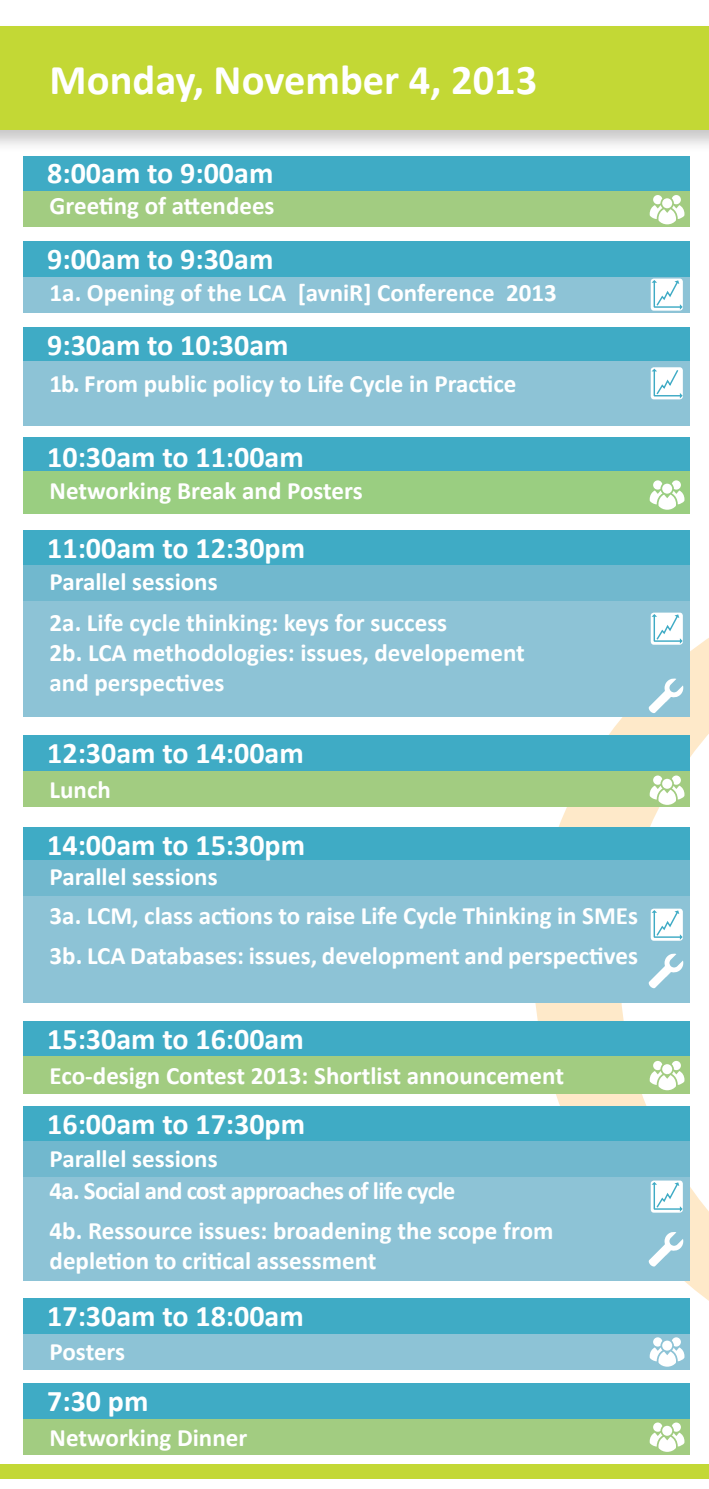
<style>
.page{position:relative;width:709px;height:1489px;background:#fff}
.page>*{position:absolute;margin:0;border:0;box-sizing:border-box;transform-origin:0 0}
.t1{font:700 42.5px "Calibri";color:#fff}
.t2{font:700 30px "Calibri";color:#fff}
.t3{font:700 25px "Calibri";color:#fff}
.t4{font:700 25px "Calibri";letter-spacing:-.03em;color:#fff}
</style>
<div class="page">
<svg style="left:469px;top:497px;width:240px;height:933px"></svg>
<div style="left:0;top:1463px;width:709px;height:15px;background:#c3d835"></div>
<div style="left:0;top:22px;width:709px;height:131px;background:#231f20;opacity:.25"></div>
<div style="left:0;top:26px;width:709px;height:103px;background:#c3d835"></div>
<div style="left:23px;top:156px;width:666px;height:35px;background:#3fabc5"></div>
<div style="left:23px;top:191px;width:666px;height:36px;background:#a2cc81"></div>
<svg style="left:649px;top:195px;width:35px;height:29px"></svg>
<div style="left:23px;top:437px;width:666px;height:35px;background:#3fabc5"></div>
<div style="left:23px;top:471px;width:666px;height:43px;background:#9ace81"></div>
<svg style="left:649px;top:480px;width:35px;height:29px"></svg>
<div style="left:23px;top:735px;width:666px;height:36px;background:#3fabc5"></div>
<div style="left:23px;top:771px;width:666px;height:35px;background:#a2cc81"></div>
<svg style="left:649px;top:775px;width:35px;height:29px"></svg>
<div style="left:23px;top:1298px;width:666px;height:35px;background:#3fabc5"></div>
<div style="left:23px;top:1333px;width:666px;height:36px;background:#8dc3d6"></div>
<svg style="left:649px;top:1337px;width:35px;height:29px"></svg>
<div style="left:23px;top:1020px;width:666px;height:36px;background:#3fabc5"></div>
<div style="left:23px;top:1056px;width:666px;height:37px;background:#a2cc81"></div>
<svg style="left:649px;top:1061px;width:35px;height:29px"></svg>
<div style="left:23px;top:1383px;width:666px;height:35px;background:#3fabc5"></div>
<div style="left:23px;top:1418px;width:666px;height:36px;background:#a2cc81"></div>
<svg style="left:649px;top:1422px;width:35px;height:29px"></svg>
<div style="left:23px;top:241px;width:666px;height:36px;background:#3fabc5"></div>
<div style="left:23px;top:277px;width:666px;height:35px;background:#8dc3d6"></div>
<svg style="left:650px;top:278px;width:33px;height:33px"></svg>
<svg style="left:651px;top:279px;width:31px;height:31px"></svg>
<div style="left:23px;top:327px;width:666px;height:35px;background:#3fabc5"></div>
<div style="left:23px;top:361px;width:666px;height:64px;background:#8dc3d6"></div>
<svg style="left:650px;top:367px;width:33px;height:32px"></svg>
<svg style="left:651px;top:368px;width:31px;height:30px"></svg>
<div style="left:23px;top:530px;width:666px;height:35px;background:#3fabc5"></div>
<div style="left:23px;top:601px;width:666px;height:115px;background:#8dc3d6"></div>
<div style="left:23px;top:565px;width:666px;height:36px;background:#71b8ce"></div>
<svg style="left:648px;top:678px;width:35px;height:35px"></svg>
<svg style="left:650px;top:612px;width:33px;height:32px"></svg>
<svg style="left:651px;top:613px;width:31px;height:30px"></svg>
<div style="left:23px;top:826px;width:666px;height:36px;background:#3fabc5"></div>
<div style="left:23px;top:896px;width:666px;height:106px;background:#8dc3d6"></div>
<div style="left:23px;top:860px;width:666px;height:36px;background:#71b8ce"></div>
<svg style="left:648px;top:953px;width:35px;height:35px"></svg>
<svg style="left:650px;top:908px;width:33px;height:32px"></svg>
<svg style="left:651px;top:909px;width:31px;height:30px"></svg>
<div style="left:23px;top:1106px;width:666px;height:35px;background:#3fabc5"></div>
<div style="left:23px;top:1176px;width:666px;height:104px;background:#8dc3d6"></div>
<div style="left:23px;top:1141px;width:666px;height:35px;background:#71b8ce"></div>
<svg style="left:648px;top:1232px;width:35px;height:34px"></svg>
<svg style="left:650px;top:1180px;width:33px;height:32px"></svg>
<svg style="left:651px;top:1181px;width:31px;height:30px"></svg>
<p class="t1" style="left:50px;top:53px;width:489px">Monday, November 4, 2013</p>
<p class="t2" style="left:47px;top:153px;width:228px">8:00am to 9:00am</p>
<p class="t3" style="left:50px;top:190px;width:226px">Greeting of attendees</p>
<p class="t2" style="left:47px;top:240px;width:228px">9:00am to 9:30am</p>
<p class="t3" style="left:50px;top:277px;width:508px">1a. Opening of the LCA [avniR] Conference 2013</p>
<p class="t2" style="left:47px;top:326px;width:243px">9:30am to 10:30am</p>
<p class="t3" style="left:50px;top:368px;width:468px">1b. From public policy to Life Cycle in Practice</p>
<p class="t2" style="left:47px;top:438px;width:258px">10:30am to 11:00am</p>
<p class="t3" style="left:50px;top:475px;width:314px">Networking Break and Posters</p>
<p class="t2" style="left:47px;top:528px;width:259px">11:00am to 12:30pm</p>
<p class="t3" style="left:50px;top:565px;width:170px">Parallel sessions</p>
<p class="t3" style="left:50px;top:606px;width:399px">2a. Life cycle thinking: keys for success</p>
<p class="t3" style="left:50px;top:636px;width:477px">2b. LCA methodologies: issues, developement</p>
<p class="t3" style="left:50px;top:666px;width:176px">and perspectives</p>
<p class="t2" style="left:47px;top:734px;width:258px">12:30am to 14:00am</p>
<p class="t3" style="left:50px;top:773px;width:63px">Lunch</p>
<p class="t2" style="left:47px;top:825px;width:259px">14:00am to 15:30pm</p>
<p class="t3" style="left:50px;top:860px;width:170px">Parallel sessions</p>
<p class="t3" style="left:50px;top:899px;width:590px">3a. LCM, class actions to raise Life Cycle Thinking in SMEs</p>
<p class="t3" style="left:50px;top:939px;width:590px">3b. LCA Databases: issues, development and perspectives</p>
<p class="t2" style="left:47px;top:1019px;width:258px">15:30am to 16:00am</p>
<p class="t3" style="left:50px;top:1059px;width:516px">Eco-design Contest 2013: Shortlist announcement</p>
<p class="t2" style="left:47px;top:1104px;width:259px">16:00am to 17:30pm</p>
<p class="t3" style="left:50px;top:1143px;width:170px">Parallel sessions</p>
<p class="t4" style="left:50px;top:1174px;width:407px">4a. Social and cost approaches of life cycle</p>
<p class="t3" style="left:50px;top:1214px;width:505px">4b. Ressource issues: broadening the scope from</p>
<p class="t3" style="left:50px;top:1244px;width:328px">depletion to critical assessment</p>
<p class="t2" style="left:47px;top:1296px;width:258px">17:30am to 18:00am</p>
<p class="t3" style="left:50px;top:1335px;width:77px">Posters</p>
<p class="t2" style="left:47px;top:1381px;width:103px">7:30 pm</p>
<p class="t3" style="left:50px;top:1421px;width:199px">Networking Dinner</p>
</div>
